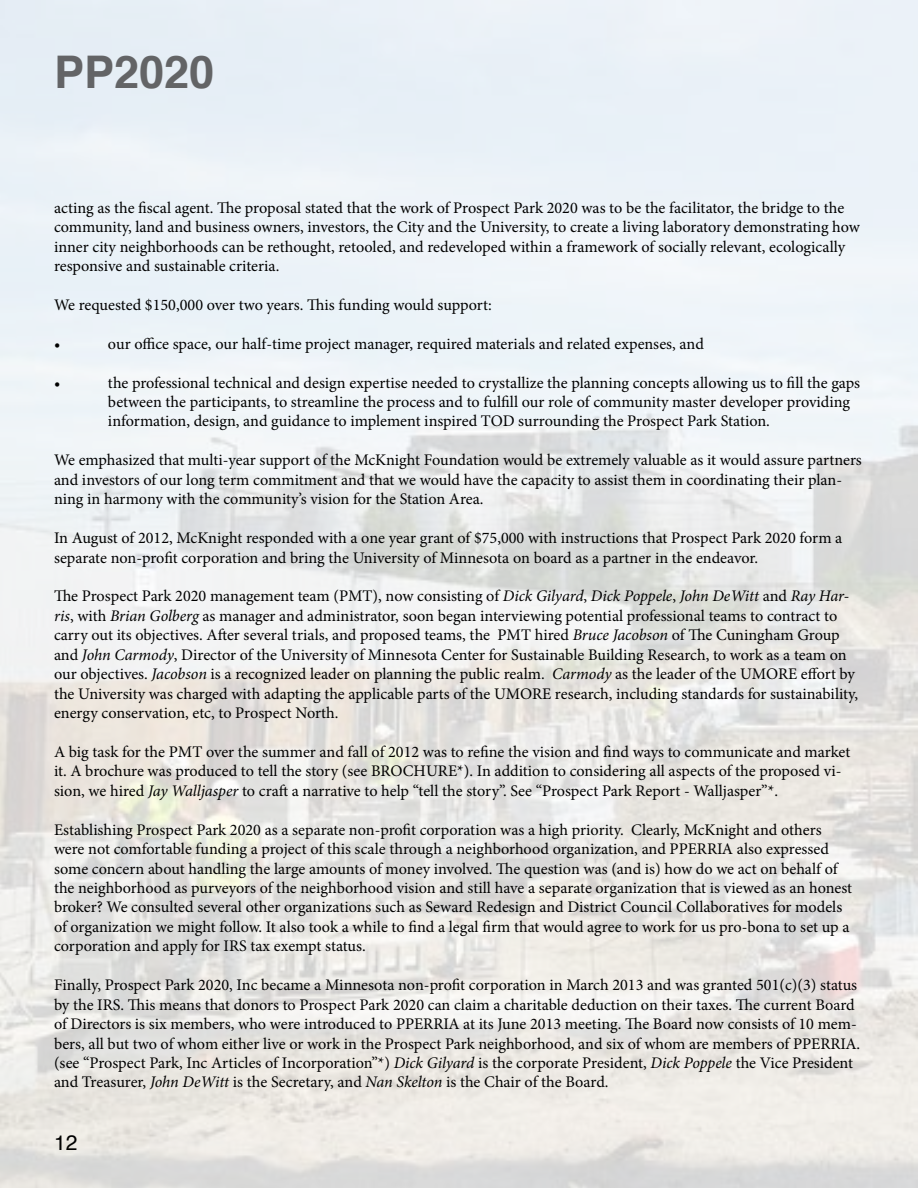
<style>
.page{position:relative;width:918px;height:1188px;background:#fff}
.page>*{position:absolute;margin:0;border:0;box-sizing:border-box;transform-origin:0 0}
.t1{font:700 45px "Helvetica";color:#636466}
.t2{font:21px "Helvetica";color:#000}
.t3{font:16.2px/19.5px "Minion Pro";letter-spacing:-.005em;color:#000}
.s1{font-style:italic}
</style>
<div class="page">
<h1 class="t1" style="left:54px;top:36px;width:162px">PP2020</h1>
<p class="t3" style="left:54px;top:198px;width:807px">acting as the fiscal agent. The proposal stated that the work of Prospect Park 2020 was to be the facilitator, the bridge to the community, land and business owners, investors, the City and the University, to create a living laboratory demonstrating how inner city neighborhoods can be rethought, retooled, and redeveloped within a framework of socially relevant, ecologically responsive and sustainable criteria.</p>
<p class="t3" style="left:54px;top:295px;width:439px">We requested $150,000 over two years. This funding would support:</p>
<p class="t3" style="left:54px;top:334px;width:8px">•</p>
<p class="t3" style="left:108px;top:334px;width:597px">our office space, our half-time project manager, required materials and related expenses, and</p>
<p class="t3" style="left:54px;top:373px;width:8px">•</p>
<p class="t3" style="left:108px;top:373px;width:754px">the professional technical and design expertise needed to crystallize the planning concepts allowing us to fill the gaps between the participants, to streamline the process and to fulfill our role of community master developer providing information, design, and guidance to implement inspired TOD surrounding the Prospect Park Station.</p>
<p class="t3" style="left:54px;top:451px;width:809px">We emphasized that multi-year support of the McKnight Foundation would be extremely valuable as it would assure partners and investors of our long term commitment and that we would have the capacity to assist them in coordinating their plan&shy;ning in harmony with the community’s vision for the Station Area.</p>
<p class="t3" style="left:54px;top:528px;width:790px">In August of 2012, McKnight responded with a one year grant of $75,000 with instructions that Prospect Park 2020 form a separate non-profit corporation and bring the University of Minnesota on board as a partner in the endeavor.</p>
<p class="t3" style="left:54px;top:587px;width:806px">The Prospect Park 2020 management team (PMT), now consisting of <span class="s1">Dick Gilyard</span>, <span class="s1">Dick Poppele</span>, <span class="s1">John DeWitt</span> and <span class="s1">Ray Har&shy;ris</span>, with <span class="s1">Brian Golberg</span> as manager and administrator, soon began interviewing potential professional teams to contract to carry out its objectives. After several trials, and proposed teams, the PMT hired <span class="s1">Bruce Jacobson</span> of The Cuningham Group and <span class="s1">John Carmody</span>, Director of the University of Minnesota Center for Sustainable Building Research, to work as a team on our objectives. <span class="s1">Jacobson</span> is a recognized leader on planning the public realm. <span class="s1">Carmody</span> as the leader of the UMORE effort by the University was charged with adapting the applicable parts of the UMORE research, including standards for sustainability, energy conservation, etc, to Prospect North.</p>
<p class="t3" style="left:54px;top:742px;width:798px">A big task for the PMT over the summer and fall of 2012 was to refine the vision and find ways to communicate and market it. A brochure was produced to tell the story (see BROCHURE*). In addition to considering all aspects of the proposed vi&shy;sion, we hired <span class="s1">Jay Walljasper</span> to craft a narrative to help “tell the story”. See “Prospect Park Report - Walljasper”*.</p>
<p class="t3" style="left:54px;top:820px;width:800px">Establishing Prospect Park 2020 as a separate non-profit corporation was a high priority. Clearly, McKnight and others were not comfortable funding a project of this scale through a neighborhood organization, and PPERRIA also expressed some concern about handling the large amounts of money involved. The question was (and is) how do we act on behalf of the neighborhood as purveyors of the neighborhood vision and still have a separate organization that is viewed as an honest broker? We consulted several other organizations such as Seward Redesign and District Council Collaboratives for models of organization we might follow. It also took a while to find a legal firm that would agree to work for us pro-bona to set up a corporation and apply for IRS tax exempt status.</p>
<p class="t3" style="left:54px;top:975px;width:808px">Finally, Prospect Park 2020, Inc became a Minnesota non-profit corporation in March 2013 and was granted 501(c)(3) status by the IRS. This means that donors to Prospect Park 2020 can claim a charitable deduction on their taxes. The current Board of Directors is six members, who were introduced to PPERRIA at its June 2013 meeting. The Board now consists of 10 mem&shy;bers, all but two of whom either live or work in the Prospect Park neighborhood, and six of whom are members of PPERRIA. (see “Prospect Park, Inc Articles of Incorporation”*) <span class="s1">Dick Gilyard</span> is the corporate President, <span class="s1">Dick Poppele</span> the Vice President and Treasurer, <span class="s1">John DeWitt</span> is the Secretary, and <span class="s1">Nan Skelton</span> is the Chair of the Board.</p>
<p class="t2" style="left:54px;top:1126px;width:25px">12</p>
</div>
